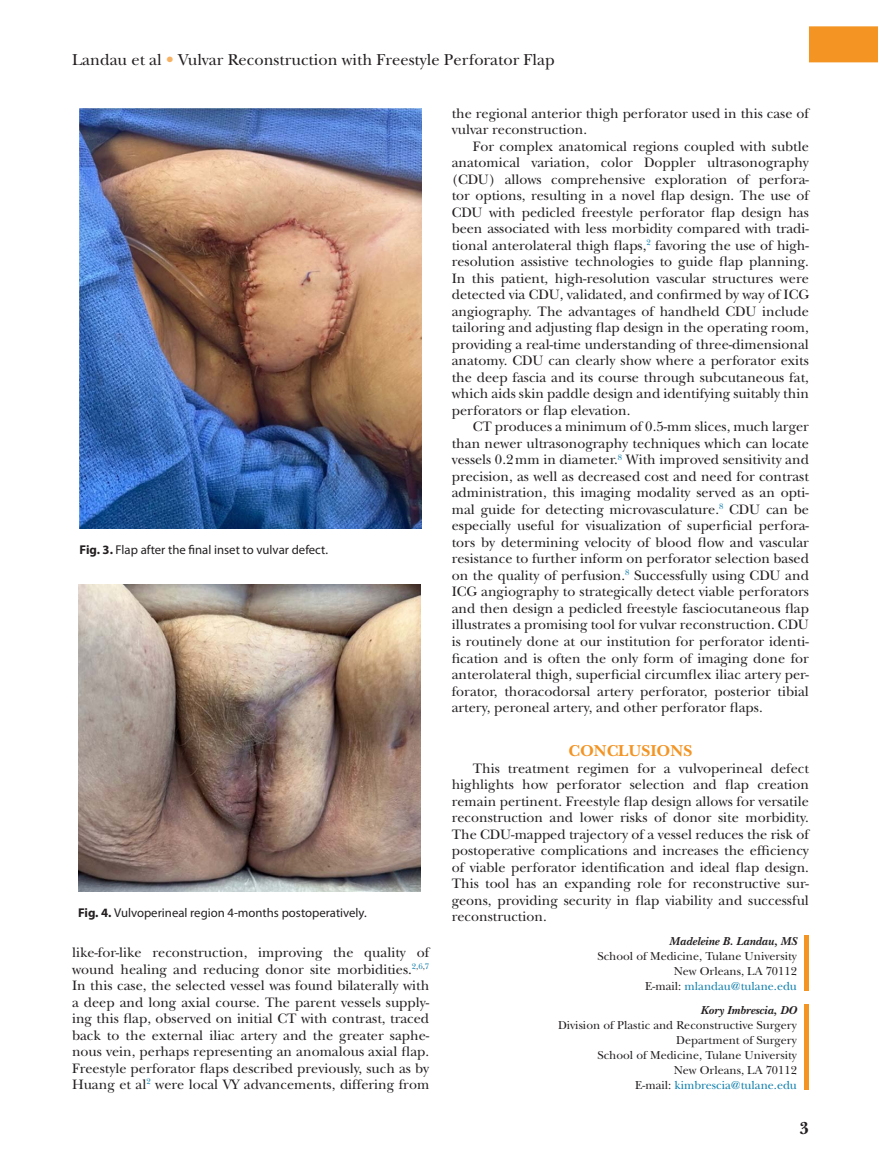
<style>
.page{position:relative;width:878px;height:1175px;background:#fff}
.page>*{position:absolute;margin:0;border:0;box-sizing:border-box;transform-origin:0 0}
.t1{font:700 18px "New Baskerville Std";color:#231f20}
.t2{font:16.5px "New Baskerville Std";color:#231f20}
.t3{font:700 16.5px "New Baskerville Std";color:#f39423}
.t4{font:14.25px/16.5px "New Baskerville Std";color:#231f20;text-align:justify}
.t5{font:12.75px "Myriad Pro";color:#231f20}
.t6{font:12px/15px "New Baskerville Std";color:#231f20;text-align:right}
.t7{font:italic 700 12px "New Baskerville Std";color:#231f20}
.s1{color:#f7b163}
.s2{font-weight:700}
.s3{color:#0f7eac}
</style>
<div class="page">
<div style="left:808px;top:26px;width:70px;height:36px;background:#f39423"></div>
<hr style="left:804px;top:935px;width:4px;height:15px;background:#f39423">
<hr style="left:804px;top:950px;width:4px;height:15px;background:#f39423">
<hr style="left:804px;top:965px;width:4px;height:15px;background:#f39423">
<hr style="left:804px;top:974px;width:4px;height:17px;background:#f39423">
<hr style="left:804px;top:1004px;width:4px;height:15px;background:#f39423">
<hr style="left:804px;top:1019px;width:4px;height:15px;background:#f39423">
<hr style="left:804px;top:1034px;width:4px;height:15px;background:#f39423">
<hr style="left:804px;top:1049px;width:4px;height:15px;background:#f39423">
<hr style="left:804px;top:1064px;width:4px;height:15px;background:#f39423">
<hr style="left:804px;top:1073px;width:4px;height:17px;background:#f39423">
<img style="left:79px;top:108px;width:342px;height:420px">
<img style="left:78px;top:584px;width:342px;height:307px">
<p class="t2" style="left:72px;top:50px;width:484px">Landau et al <span class="s1">•</span> Vulvar Reconstruction with Freestyle Perforator Flap</p>
<p class="t5" style="left:80px;top:542px;width:250px"><span class="s2">Fig. 3.</span> Flap after the final inset to vulvar defect.</p>
<p class="t5" style="left:78px;top:905px;width:290px"><span class="s2">Fig. 4.</span> Vulvoperineal region 4-months postoperatively.</p>
<p class="t4" style="left:72px;top:944px;width:359px">like-for-like reconstruction, improving the quality of wound healing and reducing donor site morbidities.<sup>2</sup><sup>,</sup><sup>6</sup><sup>,</sup><sup>7<br></sup>In this case, the selected vessel was found bilaterally with a deep and long axial course. The parent vessels supply&shy;ing this flap, observed on initial CT with contrast, traced back to the external iliac artery and the greater saphe&shy;nous vein, perhaps representing an anomalous axial flap.<br>Freestyle perforator flaps described previously, such as by Huang et al<sup>2</sup> were local VY advancements, differing from</p>
<p class="t4" style="left:452px;top:105px;width:358px">the regional anterior thigh perforator used in this case of vulvar reconstruction.</p>
<p class="t4" style="left:451px;top:138px;width:359px;text-indent:21px">For complex anatomical regions coupled with subtle anatomical variation, color Doppler ultrasonography (CDU) allows comprehensive exploration of perfora&shy;tor options, resulting in a novel flap design. The use of CDU with pedicled freestyle perforator flap design has been associated with less morbidity compared with tradi&shy;tional anterolateral thigh flaps,<sup>2</sup> favoring the use of high&shy;resolution assistive technologies to guide flap planning.<br>In this patient, high-resolution vascular structures were detected via CDU, validated, and confirmed by way of ICG angiography. The advantages of handheld CDU include tailoring and adjusting flap design in the operating room, providing a real-time understanding of three-dimensional anatomy. CDU can clearly show where a perforator exits the deep fascia and its course through subcutaneous fat, which aids skin paddle design and identifying suitably thin perforators or flap elevation.</p>
<p class="t4" style="left:451px;top:418px;width:359px;text-indent:21px">CT produces a minimum of 0.5-mm slices, much larger than newer ultrasonography techniques which can locate vessels 0.2mm in diameter.<sup>8</sup> With improved sensitivity and precision, as well as decreased cost and need for contrast administration, this imaging modality served as an opti&shy;mal guide for detecting microvasculature.<sup>8</sup> CDU can be especially useful for visualization of superficial perfora&shy;tors by determining velocity of blood flow and vascular resistance to further inform on perforator selection based on the quality of perfusion.<sup>8</sup> Successfully using CDU and ICG angiography to strategically detect viable perforators and then design a pedicled freestyle fasciocutaneous flap illustrates a promising tool for vulvar reconstruction. CDU is routinely done at our institution for perforator identi&shy;fication and is often the only form of imaging done for anterolateral thigh, superficial circumflex iliac artery per&shy;forator, thoracodorsal artery perforator, posterior tibial artery, peroneal artery, and other perforator flaps.</p>
<p class="t3" style="left:568px;top:741px;width:125px">CONCLUSIONS</p>
<p class="t4" style="left:451px;top:760px;width:359px;text-indent:21px">This treatment regimen for a vulvoperineal defect highlights how perforator selection and flap creation remain pertinent. Freestyle flap design allows for versatile reconstruction and lower risks of donor site morbidity.<br>The CDU-mapped trajectory of a vessel reduces the risk of postoperative complications and increases the efficiency of viable perforator identification and ideal flap design.<br>This tool has an expanding role for reconstructive sur&shy;geons, providing security in flap viability and successful reconstruction.</p>
<p class="t7" style="left:669px;top:934px;width:129px">Madeleine B. Landau, MS</p>
<p class="t6" style="left:597px;top:949px;width:201px">School of Medicine, Tulane University<br>New Orleans, LA 70112<br>E-mail: <span class="s3">mlandau@tulane.edu</span></p>
<p class="t7" style="left:700px;top:1003px;width:98px">Kory Imbrescia, DO</p>
<p class="t6" style="left:558px;top:1018px;width:240px">Division of Plastic and Reconstructive Surgery<br>Department of Surgery<br>School of Medicine, Tulane University<br>New Orleans, LA 70112<br>E-mail: <span class="s3">kimbrescia@tulane.edu</span></p>
<p class="t1" style="left:799px;top:1118px;width:11px">3</p>
</div>
